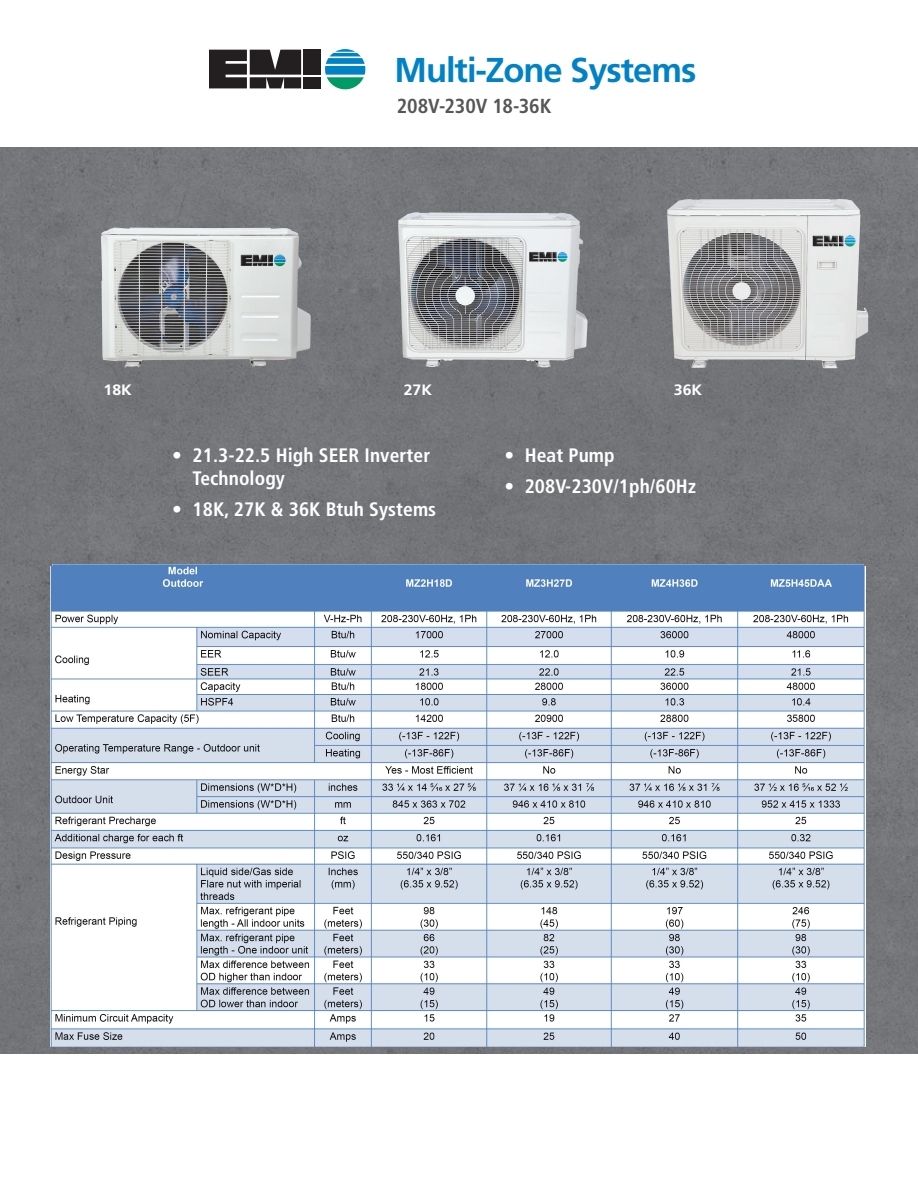
<style>
.page{position:relative;width:918px;height:1188px;background:#fff}
.page>*{position:absolute;margin:0;border:0;box-sizing:border-box;transform-origin:0 0}
.Blue_Subtitle_Bold{font:700 34.5px "Frutiger LT Std";letter-spacing:-.03em;color:#0082c5}
.Volts_and_btu{font:700 condensed 20.25px "Frutiger LT Std";letter-spacing:-.005em;color:#575657}
.t1{font:700 condensed 19.5px/23.4px "Frutiger LT Std";letter-spacing:.005em;color:#fff}
.Model{font:700 15px "Frutiger LT Std";color:#fff;scale:1.06 1}
</style>
<div class="page">
<img style="left:1px;top:148px;width:917px;height:906px">
<svg style="left:325px;top:49px;width:40px;height:40px"></svg>
<svg style="left:209px;top:50px;width:92px;height:38px;background:#413e3f"></svg>
<div style="left:304px;top:50px;width:17px;height:25px;background:#231f20"></div>
<div style="left:304px;top:77px;width:17px;height:11px;background:#231f20"></div>
<img style="left:101px;top:228px;width:13px;height:58px">
<img style="left:669px;top:199px;width:170px;height:9px">
<img style="left:398px;top:212px;width:17px;height:95px">
<img style="left:50px;top:567px;width:815px;height:480px">
<p class="Blue_Subtitle_Bold" style="left:394px;top:50px;width:303px">Multi-Zone Systems</p>
<p class="Volts_and_btu" style="left:397px;top:94px;width:156px">208V-230V 18-36K</p>
<p class="Model" style="left:104px;top:381px;width:28px">18K</p>
<p class="Model" style="left:404px;top:381px;width:28px">27K</p>
<p class="Model" style="left:674px;top:381px;width:28px">36K</p>
<p class="t1" style="left:193px;top:443px;width:239px;text-indent:-20px">• 21.3-22.5 High SEER Inverter<br>Technology</p>
<p class="t1" style="left:172px;top:498px;width:265px">• 18K, 27K &amp; 36K Btuh Systems</p>
<p class="t1" style="left:504px;top:443px;width:112px">• Heat Pump</p>
<p class="t1" style="left:504px;top:475px;width:193px">• 208V-230V/1ph/60Hz</p>
</div>
